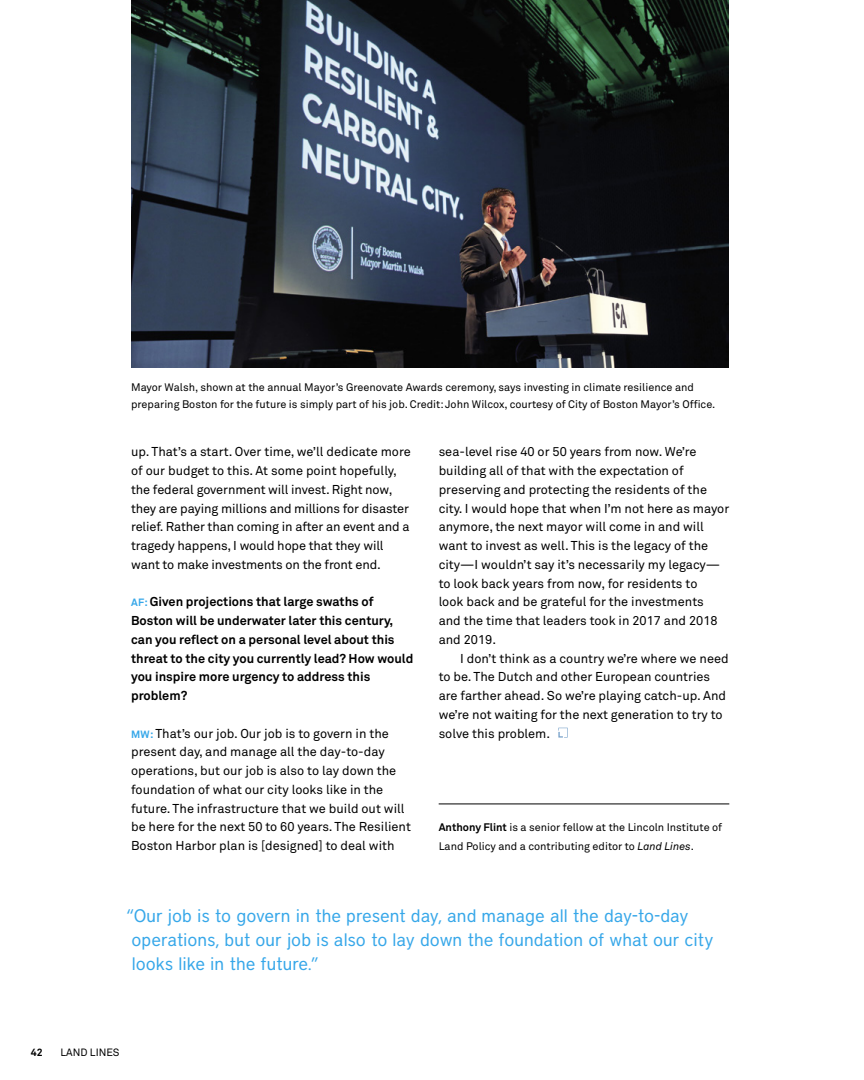
<style>
.page{position:relative;width:864px;height:1080px;background:#fff}
.page>*{position:absolute;margin:0;border:0;box-sizing:border-box;transform-origin:0 0}
.t1{font:18px/24px "District";color:#36a7e9}
.t2{font:12.75px/18.8px "Akkurat Pro";color:#000}
.t3{font:700 12.75px/18.8px "Akkurat Pro";color:#000}
.t4{font:10.8px/18.8px "Akkurat Pro";color:#000}
.t5{font:10.5px "Akkurat Pro";color:#000}
.t6{font:700 10.5px "Akkurat Pro";color:#000}
.s1{font-size:10.5px;color:#36a7e9}
.s2{font-weight:700;font-size:10.5px;color:#36a7e9}
.s3{font-weight:700}
.s4{font-style:italic}
</style>
<div class="page">
<hr style="left:439px;top:804px;width:290px;height:1px;background:#000">
<svg style="left:558px;top:728px;width:10px;height:10px"></svg>
<img style="left:131px;top:0;width:598px;height:368px">
<p class="t4" style="left:131px;top:379px;width:586px;line-height:17.2px">Mayor Walsh, shown at the annual Mayor’s Greenovate Awards ceremony, says investing in climate resilience and preparing Boston for the future is simply part of his job. Credit: John Wilcox, courtesy of City of Boston Mayor’s Office.</p>
<p class="t2" style="left:131px;top:443px;width:281px">up. That’s a start. Over time, we’ll dedicate more of our budget to this. At some point hopefully, the federal government will invest. Right now, they are paying millions and millions for disaster relief. Rather than coming in after an event and a tragedy happens, I would hope that they will want to make investments on the front end.</p>
<p class="t3" style="left:131px;top:593px;width:284px"><span class="s1">AF:</span> Given projections that large swaths of Boston will be underwater later this century, can you reflect on a personal level about this threat to the city you currently lead? How would you inspire more urgency to address this problem?</p>
<p class="t2" style="left:131px;top:724px;width:281px"><span class="s2">MW:</span> That’s our job. Our job is to govern in the present day, and manage all the day-to-day operations, but our job is also to lay down the foundation of what our city looks like in the future. The infrastructure that we build out will be here for the next 50 to 60 years. The Resilient Boston Harbor plan is [designed] to deal with</p>
<p class="t2" style="left:439px;top:443px;width:292px">sea-level rise 40 or 50 years from now. We’re building all of that with the expectation of preserving and protecting the residents of the city. I would hope that when I’m not here as mayor anymore, the next mayor will come in and will want to invest as well. This is the legacy of the city—I wouldn’t say it’s necessarily my legacy— to look back years from now, for residents to<br>look back and be grateful for the investments<br>and the time that leaders took in 2017 and 2018 and 2019.</p>
<p class="t2" style="left:439px;top:649px;width:291px;text-indent:22px">I don’t think as a country we’re where we need to be. The Dutch and other European countries are farther ahead. So we’re playing catch-up. And we’re not waiting for the next generation to try to solve this problem.</p>
<p class="t4" style="left:439px;top:818px;width:285px"><span class="s3">Anthony Flint</span> is a senior fellow at the Lincoln Institute of<br>Land Policy and a contributing editor to <span class="s4">Land Lines</span>.</p>
<h1 class="t1" style="left:126px;top:904px;width:588px">“Our job is to govern in the present day, and manage all the day-to-day operations, but our job is also to lay down the foundation of what our city looks like in the future.”</h1>
<p class="t6" style="left:31px;top:1046px;width:13px">42</p>
<p class="t5" style="left:60px;top:1047px;width:61px">LAND LINES</p>
</div>
